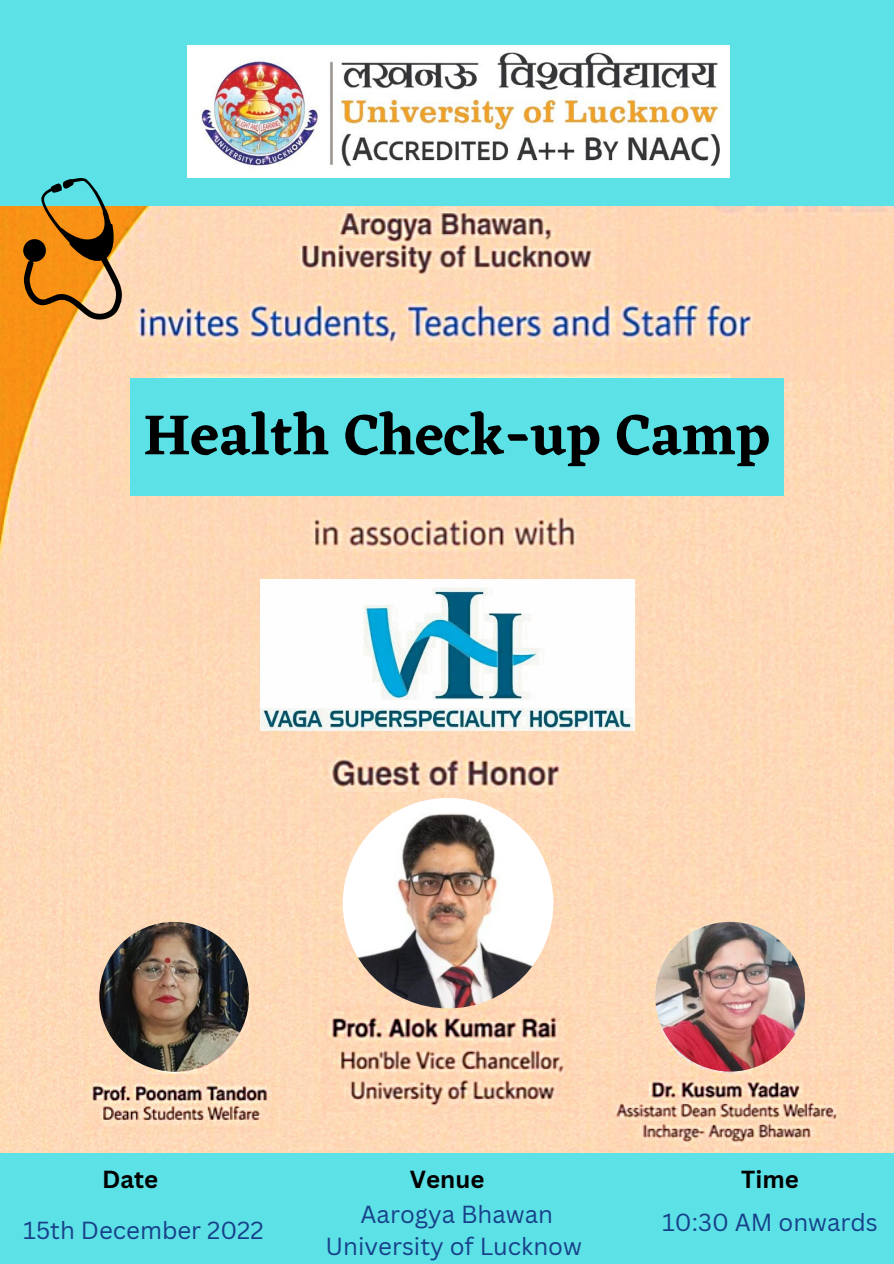
<style>
.page{position:relative;width:894px;height:1264px;background:#fff}
.page>*{position:absolute;margin:0;border:0;box-sizing:border-box;transform-origin:0 0}
.t1{font:600 58.5px "Eczar";color:#000}
.t2{font:24px/32.7px "Canva Sans";color:#174089;text-align:center}
.t3{font:700 24px "Canva Sans";color:#000}
</style>
<div class="page">
<img style="left:0;top:205px;width:893px;height:948px">
<div style="left:130px;top:378px;width:653px;height:117px;background:#5ce1e6"></div>
<div style="left:0;top:1153px;width:893px;height:110px;background:#5ce1e6"></div>
<img style="left:260px;top:579px;width:374px;height:151px">
<img style="left:655px;top:921px;width:149px;height:150px;border-radius:50%">
<img style="left:99px;top:921px;width:150px;height:150px;border-radius:50%">
<img style="left:342px;top:798px;width:211px;height:210px;border-radius:50%">
<div style="left:0;top:0;width:893px;height:205px;background:#5ce1e6"></div>
<svg style="left:23px;top:178px;width:104px;height:144px"></svg>
<img style="left:188px;top:45px;width:541px;height:133px">
<h1 class="t1" style="left:143px;top:400px;width:628px">Health Check-up Camp</h1>
<p class="t3" style="left:102px;top:1162px;width:58px">Date</p>
<p class="t3" style="left:410px;top:1162px;width:76px">Venue</p>
<p class="t2" style="left:325px;top:1196px;width:258px">Aarogya Bhawan<br>University of Lucknow</p>
<p class="t2" style="left:23px;top:1213px;width:242px">15th December 2022</p>
<p class="t3" style="left:741px;top:1162px;width:59px">Time</p>
<p class="t2" style="left:662px;top:1205px;width:217px">10:30 AM onwards</p>
</div>
